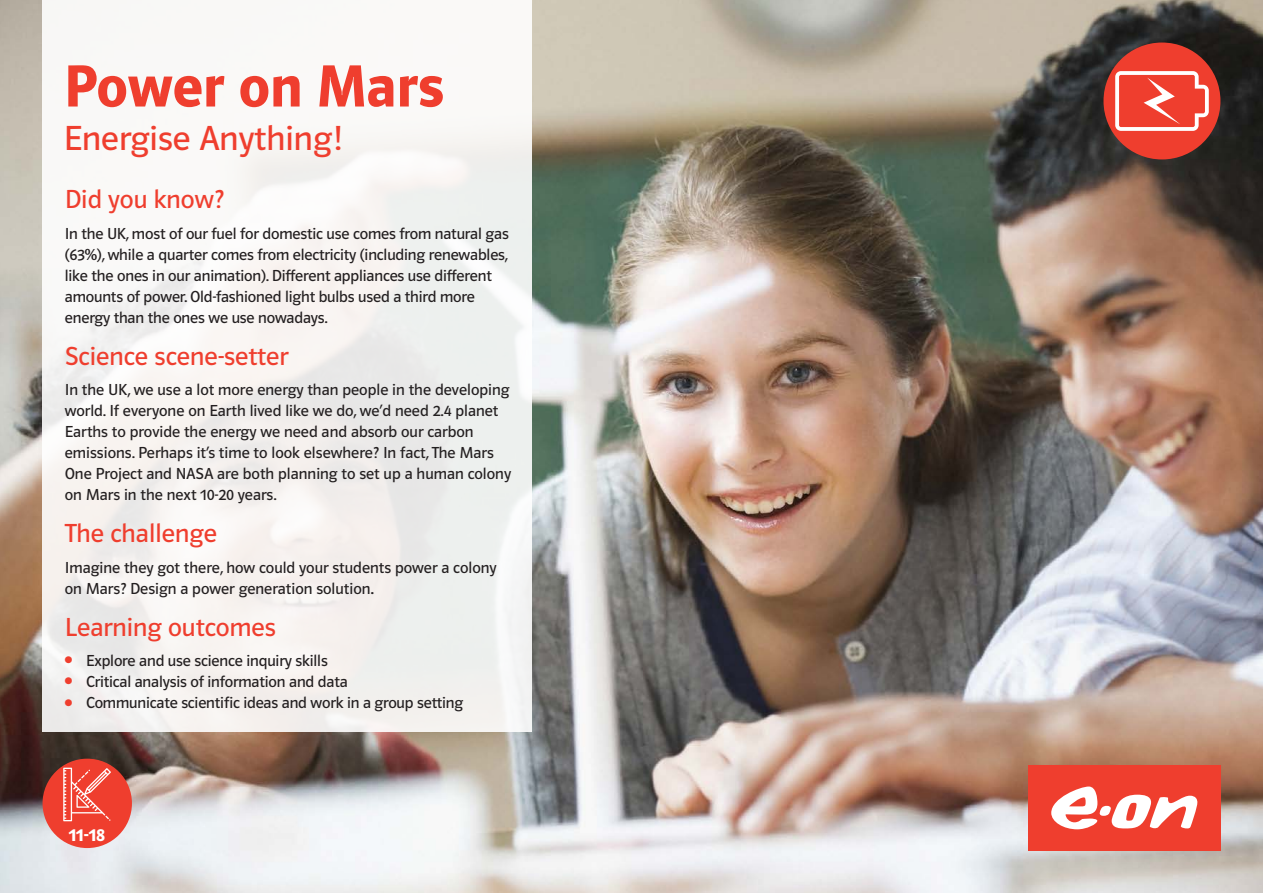
<style>
.page{position:relative;width:1263px;height:893px;background:#fff}
.page>*{position:absolute;margin:0;border:0;box-sizing:border-box;transform-origin:0 0}
.t1{font:61.5px "Polo 11 K Hfett";color:#ef3e2e}
.t2{font:36px "Polo 22 K Buch";color:#ef3e2e}
.t3{font:27px "Polo 22 K Buch";color:#ef3e2e}
.t4{font:18.9px "Polo 22 K Hfett";color:#fff}
.t5{font:16.5px/21px "Polo 11 K Buch";letter-spacing:-.01em;color:#231f20}
.s1{font-size:18px}
</style>
<div class="page">
<img style="left:0;top:0;width:1263px;height:893px">
<div style="left:43px;top:0;width:488px;height:731px;background:linear-gradient(to right,#f8f5f3,#f1f2f0)"></div>
<div style="left:1028px;top:765px;width:192px;height:85px;background:#ef3e2e"></div>
<svg style="left:1051px;top:786px;width:146px;height:43px"></svg>
<div style="left:1103px;top:43px;width:117px;height:116px;background:#ef3e2e;border-radius:50%"></div>
<svg style="left:1115px;top:71px;width:94px;height:60px"></svg>
<div style="left:43px;top:759px;width:89px;height:89px;background:#ef3e2e;border-radius:50%"></div>
<svg style="left:63px;top:768px;width:48px;height:53px"></svg>
<svg style="left:65px;top:657px;width:9px;height:7px"></svg>
<svg style="left:65px;top:678px;width:9px;height:7px"></svg>
<svg style="left:65px;top:699px;width:9px;height:7px"></svg>
<h1 class="t1" style="left:64px;top:54px;width:382px">Power on Mars</h1>
<h2 class="t2" style="left:64px;top:119px;width:280px">Energise Anything!</h2>
<h3 class="t3" style="left:65px;top:185px;width:161px">Did you know?</h3>
<p class="t5" style="left:65px;top:223px;width:445px">In the UK, most of our fuel for domestic use comes from natural gas (63%), while a quarter comes from electricity (including renewables, like the ones in our animation). Different appliances use different amounts of power. Old-fashioned light bulbs used a third more energy than the ones we use nowadays.</p>
<h3 class="t3" style="left:65px;top:341px;width:225px">Science scene-setter</h3>
<p class="t5" style="left:65px;top:379px;width:448px">In the UK, we use a lot more energy than people in the developing world. If everyone on Earth lived like we do, we’d need 2.4 planet Earths to provide the energy we need and absorb our carbon emissions. Perhaps it’s time to look elsewhere? In fact, The Mars One Project and NASA are both planning to set up a human colony on Mars in the next 10-20 years.</p>
<h3 class="t3" style="left:65px;top:519px;width:154px">The challenge</h3>
<p class="t5" style="left:65px;top:557px;width:433px">Imagine they got there, how could your students power a colony on Mars? Design a power generation solution<span class="s1">.</span></p>
<h3 class="t3" style="left:65px;top:612px;width:213px">Learning outcomes</h3>
<p class="t5" style="left:86px;top:650px;width:379px">Explore and use science inquiry skills<br>Critical analysis of information and data<br>Communicate scientific ideas and work in a group setting</p>
<p class="t4" style="left:69px;top:824px;width:38px">11-18</p>
</div>
